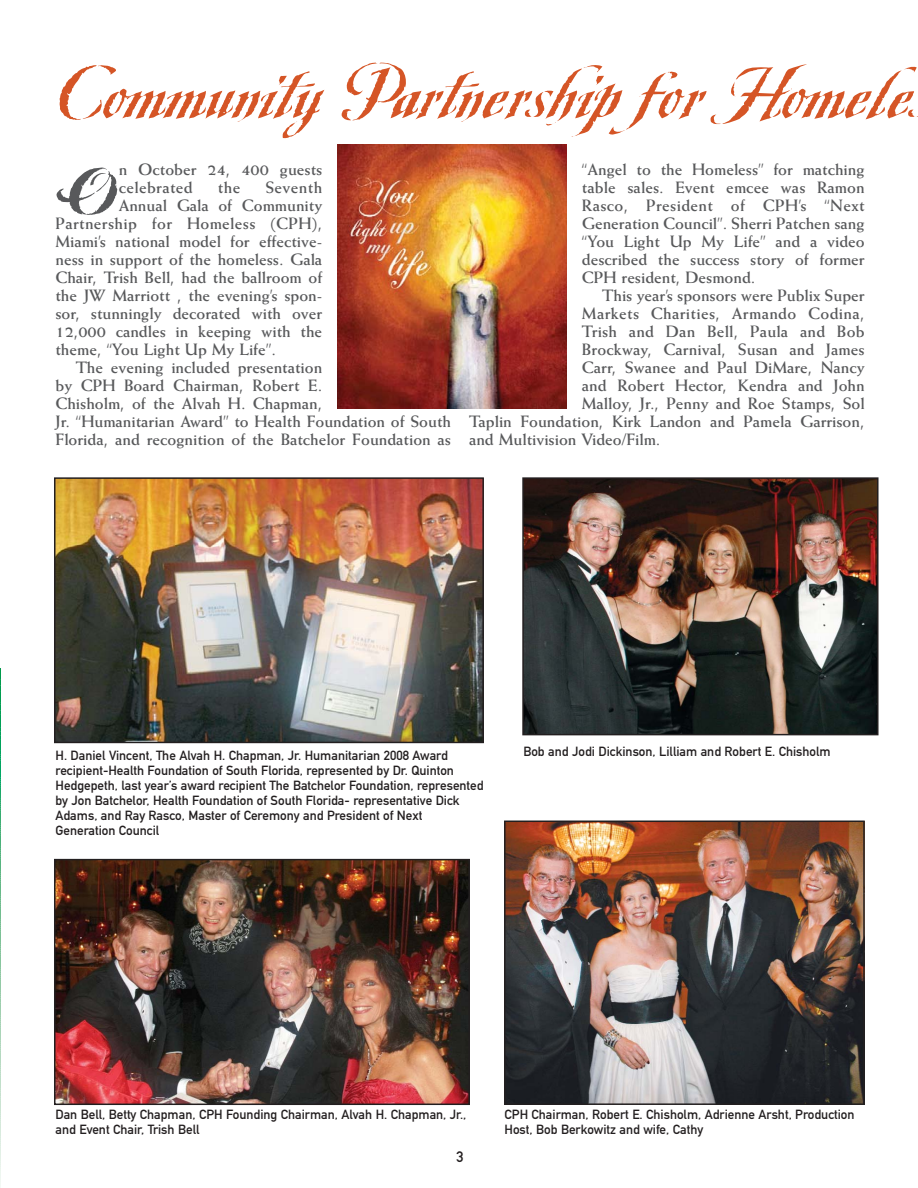
<style>
.page{position:relative;width:918px;height:1188px;background:#fff}
.page>*{position:absolute;margin:0;border:0;box-sizing:border-box;transform-origin:0 0}
.t1{font:600 76.5px "Ovidius";color:#d55526}
.t2{font:700 59.55px "Ovidius";color:#58595b}
.t3{font:700 16.5px/18px "Weiss";color:#58595b}
.t4{font:700 16.5px "Weiss";letter-spacing:.02em;color:#58595b}
.t5{font:15px "DIN Mittelschrift";color:#231f20}
.t6{font:13.2px/15px "DIN Mittelschrift";color:#231f20}
</style>
<div class="page">
<svg style="left:0;top:668px;width:1px;height:520px"></svg>
<img style="left:57px;top:480px;width:424px;height:260px">
<div style="left:54px;top:477px;width:430px;height:266px;border:2px solid #231f20"></div>
<img style="left:57px;top:862px;width:410px;height:240px">
<div style="left:54px;top:859px;width:416px;height:246px;border:2px solid #231f20"></div>
<img style="left:507px;top:824px;width:355px;height:278px">
<div style="left:504px;top:821px;width:361px;height:284px;border:2px solid #231f20"></div>
<img style="left:525px;top:480px;width:351px;height:252px">
<div style="left:522px;top:477px;width:357px;height:258px;border:2px solid #231f20"></div>
<img style="left:337px;top:145px;width:230px;height:264px">
<h1 class="t1" style="left:56px;top:61px;width:857px">Community Partnership for Homele</h1>
<h2 class="t2" style="left:56px;top:168px;width:61px">O</h2>
<p class="t3" style="left:119px;top:162px;width:205px">n October 24, 400 guests celebrated</p>
<p class="t3" style="left:218px;top:180px;width:24px">the</p>
<p class="t4" style="left:265px;top:181px;width:58px">Seventh</p>
<p class="t3" style="left:119px;top:198px;width:205px">Annual Gala of Community</p>
<p class="t4" style="left:55px;top:217px;width:268px">Partnership for Homeless (CPH),</p>
<p class="t3" style="left:55px;top:234px;width:268px">Miami’s national model for effective-</p>
<p class="t3" style="left:55px;top:252px;width:268px">ness in support of the homeless. Gala</p>
<p class="t3" style="left:55px;top:270px;width:268px">Chair, Trish Bell, had the ballroom of</p>
<p class="t3" style="left:55px;top:288px;width:268px">the JW Marriott , the evening’s spon-</p>
<p class="t3" style="left:55px;top:306px;width:268px">sor, stunningly decorated with over</p>
<p class="t3" style="left:55px;top:324px;width:268px">12,000 candles in keeping with the</p>
<p class="t3" style="left:55px;top:342px;width:222px">theme, “You Light Up My Life”.</p>
<p class="t3" style="left:76px;top:360px;width:248px">The evening included presentation</p>
<p class="t3" style="left:55px;top:378px;width:268px">by CPH Board Chairman, Robert E.</p>
<p class="t3" style="left:55px;top:396px;width:268px">Chisholm, of the Alvah H. Chapman,</p>
<p class="t3" style="left:55px;top:414px;width:397px">Jr. “Humanitarian Award” to Health Foundation of South</p>
<p class="t3" style="left:55px;top:432px;width:397px">Florida, and recognition of the Batchelor Foundation as</p>
<p class="t3" style="left:582px;top:162px;width:284px;text-align:justify">“Angel to the Homeless” for matching table sales. Event emcee was Ramon Rasco, President of CPH’s “Next Generation Council”. Sherri Patchen sang “You Light Up My Life” and a video described the success story of former CPH resident, Desmond.</p>
<p class="t3" style="left:602px;top:288px;width:264px">This year’s sponsors were Publix Super</p>
<p class="t4" style="left:582px;top:307px;width:284px">Markets Charities, Armando Codina,</p>
<p class="t3" style="left:582px;top:324px;width:284px">Trish and Dan Bell, Paula and Bob</p>
<p class="t3" style="left:582px;top:342px;width:284px">Brockway, Carnival, Susan and James</p>
<p class="t3" style="left:582px;top:360px;width:284px">Carr, Swanee and Paul DiMare, Nancy</p>
<p class="t3" style="left:582px;top:378px;width:284px">and Robert Hector, Kendra and John</p>
<p class="t3" style="left:582px;top:396px;width:284px">Malloy, Jr., Penny and Roe Stamps, Sol</p>
<p class="t3" style="left:469px;top:414px;width:397px">Taplin Foundation, Kirk Landon and Pamela Garrison,</p>
<p class="t3" style="left:469px;top:432px;width:193px">and Multivision Video/Film.</p>
<p class="t6" style="left:56px;top:749px;width:430px">H. Daniel Vincent, The Alvah H. Chapman, Jr. Humanitarian 2008 Award recipient-Health Foundation of South Florida, represented by Dr. Quinton Hedgepeth, last year’s award recipient The Batchelor Foundation, represented by Jon Batchelor, Health Foundation of South Florida- representative Dick Adams, and Ray Rasco, Master of Ceremony and President of Next Generation Council</p>
<p class="t6" style="left:523px;top:745px;width:309px">Bob and Jodi Dickinson, Lilliam and Robert E. Chisholm</p>
<p class="t6" style="left:55px;top:1108px;width:412px">Dan Bell, Betty Chapman, CPH Founding Chairman, Alvah H. Chapman, Jr., and Event Chair, Trish Bell</p>
<p class="t5" style="left:457px;top:1151px;width:9px">3</p>
<p class="t6" style="left:505px;top:1109px;width:352px">CPH Chairman, Robert E. Chisholm, Adrienne Arsht, Production<br>Host, Bob Berkowitz and wife, Cathy</p>
</div>
